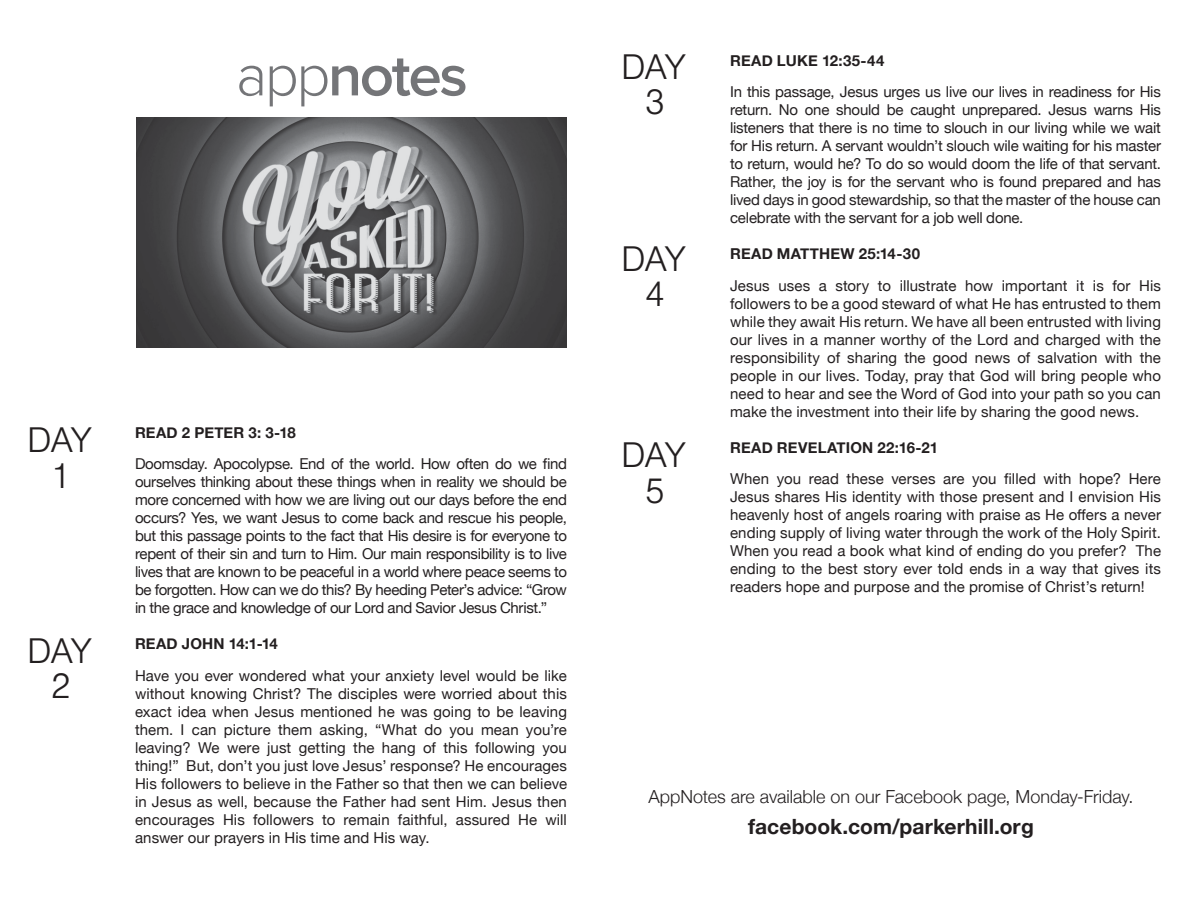
<style>
.page{position:relative;width:1188px;height:918px;background:#fff}
.page>*{position:absolute;margin:0;border:0;box-sizing:border-box;transform-origin:0 0}
.t1{font:600 60px "Proxima Nova";letter-spacing:-.04em;color:#747578}
.t2{font:300 37.05px "Nimbus San";letter-spacing:-.05em;color:#231f20}
.Paragraph_Style_1{font:700 21px "Helvetica Neue";letter-spacing:.005em;color:#231f20}
.Paragraph_Style_1-2{font:300 18px "Helvetica Neue";color:#231f20}
.Paragraph_Style_2{font:15px/18px "Helvetica Neue";color:#231f20;text-align:justify}
.Paragraph_Style_2-2{font:700 15px "Helvetica Neue";letter-spacing:.01em;color:#231f20}
.s1{font-weight:300}
</style>
<div class="page">
<img style="left:137px;top:118px;width:430px;height:230px">
<p class="t1" style="left:236px;top:41px;width:233px"><span class="s1">app</span>notes</p>
<p class="t2" style="left:27px;top:421px;width:66px">DAY</p>
<p class="t2" style="left:50px;top:456px;width:22px">1</p>
<p class="t2" style="left:27px;top:631px;width:66px">DAY</p>
<p class="t2" style="left:50px;top:667px;width:22px">2</p>
<p class="Paragraph_Style_2-2" style="left:135px;top:421px;width:162px">READ 2 PETER 3: 3-18</p>
<p class="Paragraph_Style_2" style="left:135px;top:456px;width:434px">Doomsday. Apocolypse. End of the world. How often do we find ourselves thinking about these things when in reality we should be more concerned with how we are living out our days before the end occurs? Yes, we want Jesus to come back and rescue his people, but this passage points to the fact that His desire is for everyone to repent of their sin and turn to Him. Our main responsibility is to live lives that are known to be peaceful in a world where peace seems to be forgotten. How can we do this? By heeding Peter’s advice: “Grow in the grace and knowledge of our Lord and Savior Jesus Christ.”</p>
<p class="Paragraph_Style_2-2" style="left:135px;top:632px;width:144px">READ JOHN 14:1-14</p>
<p class="Paragraph_Style_2" style="left:135px;top:668px;width:434px">Have you ever wondered what your anxiety level would be like without knowing Christ? The disciples were worried about this exact idea when Jesus mentioned he was going to be leaving them. I can picture them asking, “What do you mean you’re leaving? We were just getting the hang of this following you thing!” But, don’t you just love Jesus’ response? He encourages His followers to believe in the Father so that then we can believe in Jesus as well, because the Father had sent Him. Jesus then encourages His followers to remain faithful, assured He will answer our prayers in His time and His way.</p>
<p class="t2" style="left:621px;top:47px;width:66px">DAY</p>
<p class="t2" style="left:644px;top:82px;width:22px">3</p>
<p class="t2" style="left:621px;top:239px;width:66px">DAY</p>
<p class="t2" style="left:644px;top:274px;width:22px">4</p>
<p class="t2" style="left:621px;top:436px;width:66px">DAY</p>
<p class="t2" style="left:644px;top:471px;width:22px">5</p>
<p class="Paragraph_Style_2-2" style="left:730px;top:49px;width:156px">READ LUKE 12:35-44</p>
<p class="Paragraph_Style_2" style="left:730px;top:84px;width:432px">In this passage, Jesus urges us live our lives in readiness for His return. No one should be caught unprepared. Jesus warns His listeners that there is no time to slouch in our living while we wait for His return. A servant wouldn’t slouch wile waiting for his master to return, would he? To do so would doom the life of that servant.<br>Rather, the joy is for the servant who is found prepared and has lived days in good stewardship, so that the master of the house can celebrate with the servant for a job well done.</p>
<p class="Paragraph_Style_2-2" style="left:730px;top:242px;width:191px">READ MATTHEW 25:14-30</p>
<p class="Paragraph_Style_2" style="left:730px;top:277px;width:432px">Jesus uses a story to illustrate how important it is for His followers to be a good steward of what He has entrusted to them while they await His return. We have all been entrusted with living our lives in a manner worthy of the Lord and charged with the responsibility of sharing the good news of salvation with the people in our lives. Today, pray that God will bring people who need to hear and see the Word of God into your path so you can make the investment into their life by sharing the good news.</p>
<p class="Paragraph_Style_2-2" style="left:730px;top:436px;width:210px">READ REVELATION 22:16-21</p>
<p class="Paragraph_Style_2" style="left:730px;top:471px;width:432px">When you read these verses are you filled with hope? Here Jesus shares His identity with those present and I envision His heavenly host of angels roaring with praise as He offers a never ending supply of living water through the work of the Holy Spirit.<br>When you read a book what kind of ending do you prefer? The ending to the best story ever told ends in a way that gives its readers hope and purpose and the promise of Christ’s return!</p>
<p class="Paragraph_Style_1-2" style="left:648px;top:782px;width:487px">AppNotes are available on our Facebook page, Monday-Friday.</p>
<p class="Paragraph_Style_1" style="left:748px;top:810px;width:287px">facebook.com/parkerhill.org</p>
</div>
